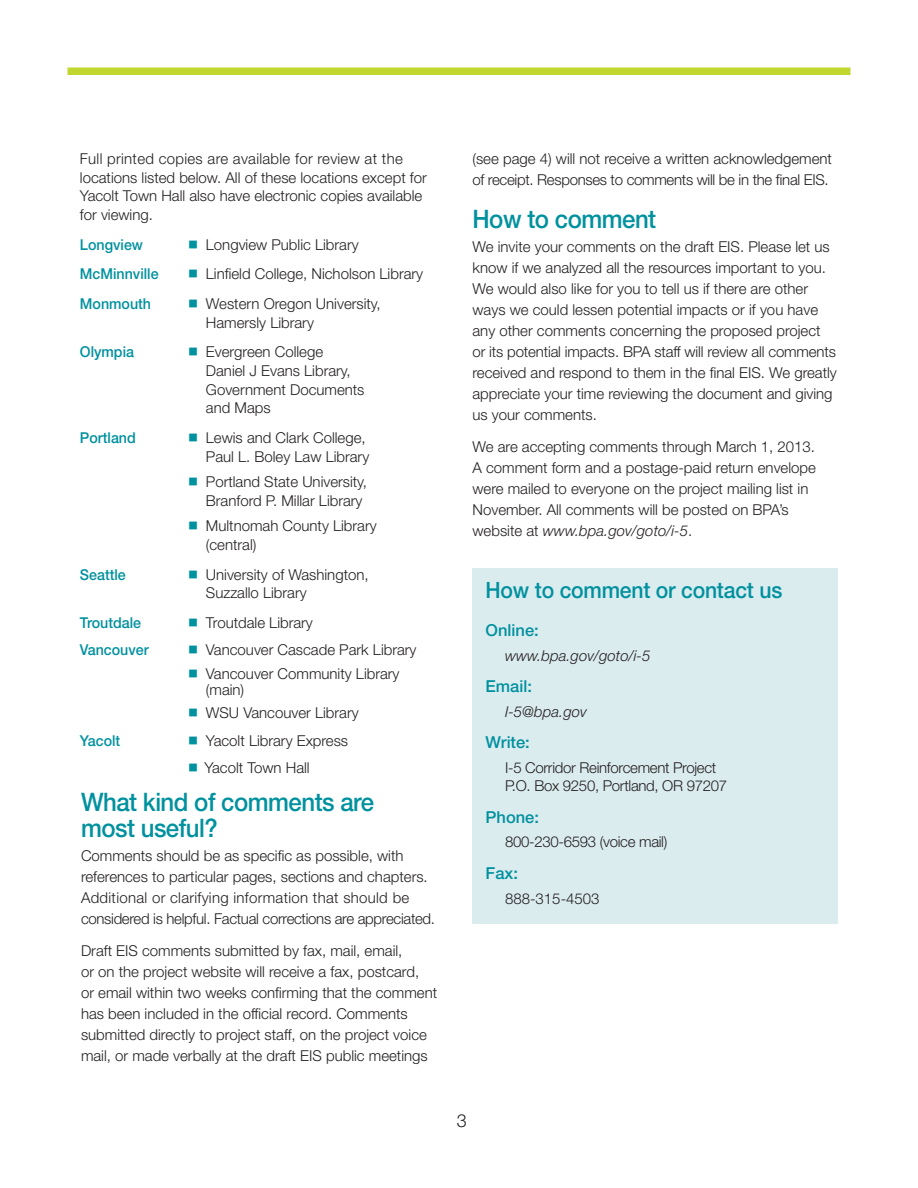
<style>
.page{position:relative;width:918px;height:1188px;background:#fff}
.page>*{position:absolute;margin:0;border:0;box-sizing:border-box;transform-origin:0 0}
.t1{font:500 25.5px/25.5px "Helvetica Neue LT Std";letter-spacing:-.02em;color:#00919f;scale:.94 1}
.t2{font:500 22.5px "Helvetica Neue LT Std";letter-spacing:-.01em;color:#00919f;scale:.94 1}
.t3{font:300 18px "Helvetica Neue LT Std";color:#231f20}
.t4{font:500 16.5px "Helvetica Neue LT Std";color:#00919f}
.t5{font:300 15px/21px "Helvetica Neue LT Std";color:#231f20}
.t6{font:300 15px/18px "Helvetica Neue LT Std";letter-spacing:-.02em;color:#231f20}
.t7{font:500 15px "Helvetica Neue LT Std";color:#00919f;scale:.95 1}
.t8{font:italic 300 15px "Helvetica Neue LT Std";color:#231f20}
.s1{font-style:italic}
</style>
<div class="page">
<div style="left:68px;top:68px;width:782px;height:7px;background:#c1d72f"></div>
<div style="left:472px;top:568px;width:365px;height:355px;background:#dbecef"></div>
<p class="t5" style="left:80px;top:149px;width:349px;line-height:18.8px">Full printed copies are available for review at the locations listed below. All of these locations except for Yacolt Town Hall also have electronic copies available for viewing.</p>
<p class="t7" style="left:80px;top:235px;width:68px">Longview</p>
<p class="t5" style="left:206px;top:234px;width:154px">Longview Public Library</p>
<p class="t7" style="left:80px;top:265px;width:84px">McMinnville</p>
<p class="t5" style="left:206px;top:263px;width:219px">Linfield College, Nicholson Library</p>
<p class="t7" style="left:80px;top:295px;width:76px">Monmouth</p>
<p class="t5" style="left:206px;top:294px;width:176px;line-height:18.8px">Western Oregon University,<br>Hamersly Library</p>
<p class="t7" style="left:80px;top:343px;width:58px">Olympia</p>
<p class="t5" style="left:206px;top:342px;width:160px;line-height:18.8px">Evergreen College<br>Daniel J Evans Library,<br>Government Documents and Maps</p>
<p class="t7" style="left:80px;top:429px;width:60px">Portland</p>
<p class="t5" style="left:206px;top:428px;width:165px;line-height:18.8px">Lewis and Clark College,<br>Paul L. Boley Law Library</p>
<p class="t5" style="left:206px;top:472px;width:163px;line-height:18.8px">Portland State University,<br>Branford P. Millar Library</p>
<p class="t5" style="left:206px;top:516px;width:172px;line-height:18.8px">Multnomah County Library (central)</p>
<p class="t7" style="left:80px;top:565px;width:50px">Seattle</p>
<p class="t5" style="left:206px;top:565px;width:164px;line-height:18.8px">University of Washington,<br>Suzzallo Library</p>
<p class="t7" style="left:80px;top:614px;width:66px">Troutdale</p>
<p class="t5" style="left:206px;top:612px;width:108px">Troutdale Library</p>
<p class="t7" style="left:80px;top:641px;width:74px">Vancouver</p>
<p class="t5" style="left:206px;top:638px;width:212px;line-height:23.2px">Vancouver Cascade Park Library<br>Vancouver Community Library</p>
<p class="t5" style="left:206px;top:678px;width:154px;line-height:23.2px">(main)<br>WSU Vancouver Library</p>
<p class="t7" style="left:80px;top:731px;width:44px">Yacolt</p>
<p class="t5" style="left:204px;top:726px;width:145px;line-height:27.3px">Yacolt Library Express<br>Yacolt Town Hall</p>
<h1 class="t1" style="left:81px;top:789px;width:313px">What kind of comments are most useful?</h1>
<p class="t5" style="left:81px;top:845px;width:356px">Comments should be as specific as possible, with references to particular pages, sections and chapters.<br>Additional or clarifying information that should be considered is helpful. Factual corrections are appreciated.</p>
<p class="t5" style="left:81px;top:940px;width:358px">Draft EIS comments submitted by fax, mail, email,<br>or on the project website will receive a fax, postcard,<br>or email within two weeks confirming that the comment has been included in the official record. Comments submitted directly to project staff, on the project voice mail, or made verbally at the draft EIS public meetings</p>
<p class="t5" style="left:473px;top:148px;width:361px">(see page 4) will not receive a written acknowledgement of receipt. Responses to comments will be in the final EIS.</p>
<h1 class="t1" style="left:472px;top:206px;width:197px">How to comment</h1>
<p class="t5" style="left:472px;top:236px;width:366px">We invite your comments on the draft EIS. Please let us know if we analyzed all the resources important to you.<br>We would also like for you to tell us if there are other ways we could lessen potential impacts or if you have any other comments concerning the proposed project or its potential impacts. BPA staff will review all comments received and respond to them in the final EIS. We greatly appreciate your time reviewing the document and giving us your comments.</p>
<p class="t5" style="left:472px;top:436px;width:345px">We are accepting comments through March 1, 2013.<br>A comment form and a postage-paid return envelope were mailed to everyone on the project mailing list in November. All comments will be posted on BPA’s website at <span class="s1">www.bpa.gov/goto/i-5</span>.</p>
<h2 class="t2" style="left:486px;top:576px;width:317px">How to comment or contact us</h2>
<p class="t4" style="left:486px;top:620px;width:55px">Online:</p>
<p class="t8" style="left:505px;top:646px;width:147px">www.bpa.gov/goto/i-5</p>
<p class="t4" style="left:486px;top:676px;width:48px">Email:</p>
<p class="t8" style="left:505px;top:703px;width:84px">I-5@bpa.gov</p>
<p class="t4" style="left:486px;top:733px;width:46px">Write:</p>
<p class="t6" style="left:505px;top:758px;width:224px">I-5 Corridor Reinforcement Project<br>P.O. Box 9250, Portland, OR 97207</p>
<p class="t4" style="left:486px;top:807px;width:55px">Phone:</p>
<p class="t6" style="left:505px;top:833px;width:164px">800-230-6593 (voice mail)</p>
<p class="t4" style="left:486px;top:863px;width:34px">Fax:</p>
<p class="t5" style="left:505px;top:887px;width:96px">888-315-4503</p>
<p class="t3" style="left:457px;top:1109px;width:12px">3</p>
</div>
